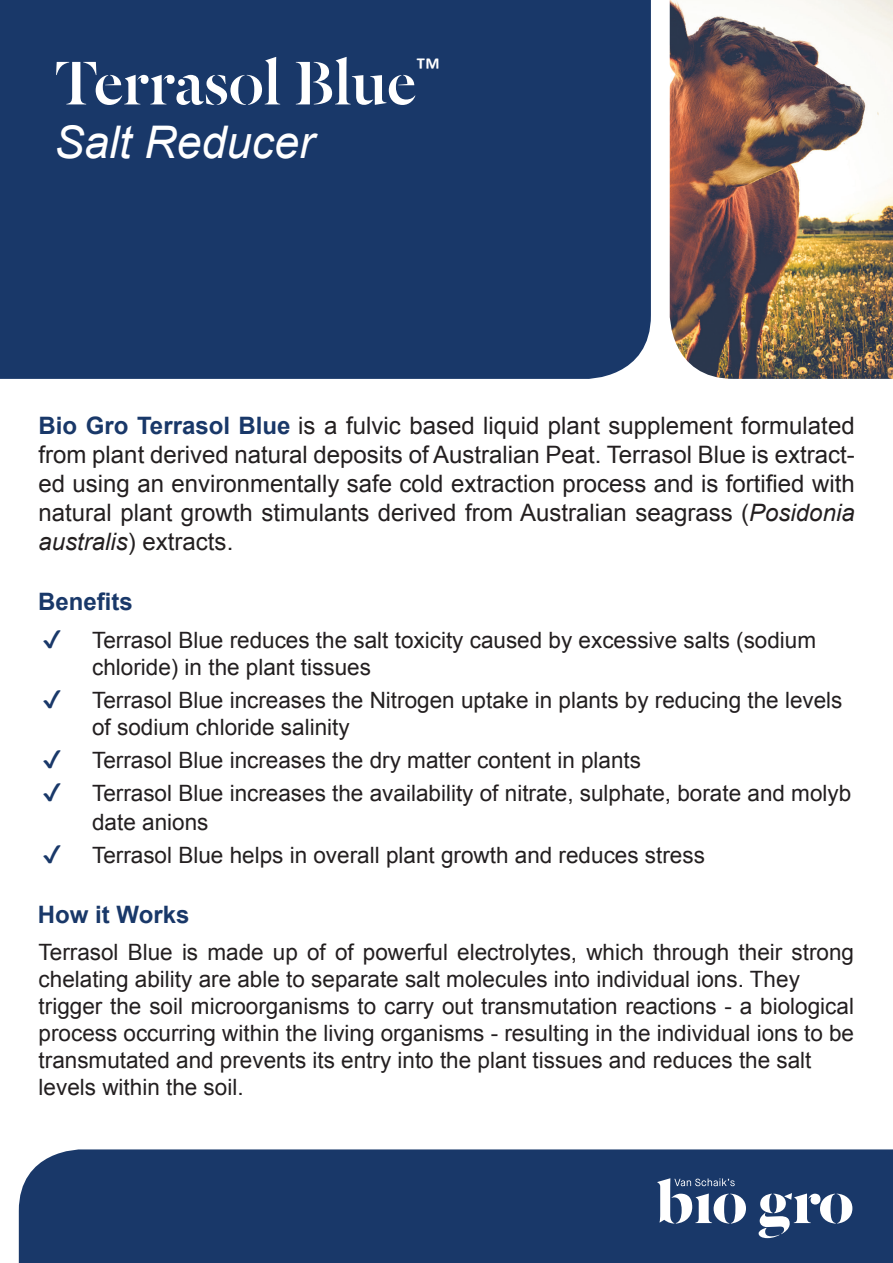
<style>
.page{position:relative;width:893px;height:1263px;background:#fff}
.page>*{position:absolute;margin:0;border:0;box-sizing:border-box;transform-origin:0 0}
.t1{font:67.5px "Dala Floda Roman No.2";color:#fff}
.t2{font:italic 45px "Arial";color:#fff}
.t3{font:36px "Calibri";color:#fff}
.t4{font:24px/28.8px "Arial";color:#231f20;text-align:justify}
.t5{font:700 24px "Arial";color:#193869}
.t6{font:22.5px/27px "Arial";color:#231f20}
.s1{font-weight:700;color:#193869}
.s2{font-style:italic}
.s3{color:#193869}
</style>
<div class="page">
<img style="left:670px;top:0;width:223px;height:379px">
<div style="left:0;top:0;width:651px;height:379px;background:#193869"></div>
<div style="left:19px;top:1149px;width:874px;height:114px;background:#193869"></div>
<svg style="left:759px;top:1193px;width:93px;height:45px"></svg>
<svg style="left:657px;top:1178px;width:89px;height:45px"></svg>
<h1 class="t1" style="left:54px;top:38px;width:364px">Terrasol Blue</h1>
<h2 class="t2" style="left:54px;top:114px;width:262px">Salt Reducer</h2>
<h3 class="t3" style="left:416px;top:46px;width:27px">™</h3>
<p class="t4" style="left:39px;top:412px;width:818px"><span class="s1">Bio Gro Terrasol Blue</span> is a fulvic based liquid plant supplement formulated from plant derived natural deposits of Australian Peat. Terrasol Blue is extract&shy;ed using an environmentally safe cold extraction process and is fortified with natural plant growth stimulants derived from Australian seagrass (<span class="s2">Posidonia australis</span>) extracts.</p>
<p class="t5" style="left:38px;top:585px;width:96px">Benefits</p>
<p class="t6" style="left:92px;top:627px;width:726px;text-indent:-50px"><span class="s3">✔</span> Terrasol Blue reduces the salt toxicity caused by excessive salts (sodium chloride) in the plant tissues</p>
<p class="t6" style="left:92px;top:687px;width:752px;text-indent:-50px"><span class="s3">✔</span> Terrasol Blue increases the Nitrogen uptake in plants by reducing the levels of sodium chloride salinity</p>
<p class="t6" style="left:42px;top:747px;width:600px"><span class="s3">✔</span> Terrasol Blue increases the dry matter content in plants</p>
<p class="t6" style="left:92px;top:779px;width:761px;line-height:28.8px;text-indent:-50px"><span class="s3">✔</span> Terrasol Blue increases the availability of nitrate, sulphate, borate and molyb date anions</p>
<p class="t6" style="left:42px;top:842px;width:664px"><span class="s3">✔</span> Terrasol Blue helps in overall plant growth and reduces stress</p>
<p class="t5" style="left:38px;top:899px;width:153px">How it Works</p>
<p class="t6" style="left:39px;top:939px;width:817px">Terrasol Blue is made up of of powerful electrolytes, which through their strong chelating ability are able to separate salt molecules into individual ions. They trigger the soil microorganisms to carry out transmutation reactions - a biological process occurring within the living organisms - resulting in the individual ions to be transmutated and prevents its entry into the plant tissues and reduces the salt levels within the soil.</p>
</div>
